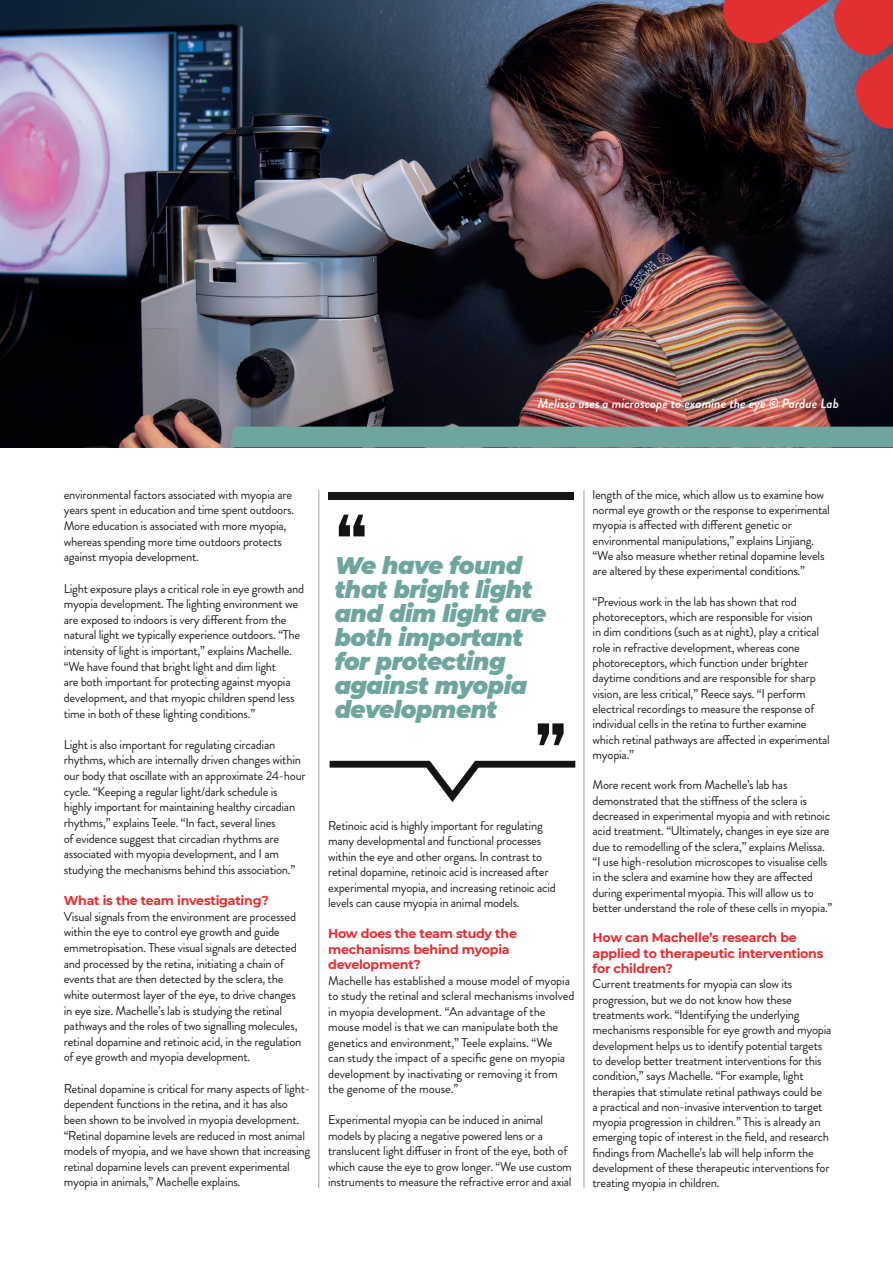
<style>
.page{position:relative;width:893px;height:1263px;background:#fff}
.page>*{position:absolute;margin:0;border:0;box-sizing:border-box;transform-origin:0 0}
.t1{font:italic 900 24px/24px "Montserrat";letter-spacing:-.02em;color:#6ea69f}
.t2{font:italic 500 13.5px "Brandon Grotesque";color:#fff}
.t3{font:12.75px/15.3px "Brandon Grotesque";letter-spacing:-.02em;color:#231f20}
.t4{font:700 12.75px/15.5px "Montserrat";letter-spacing:-.02em;color:#e22f32}
</style>
<div class="page">
<div style="left:328px;top:492px;width:246px;height:7px;background:#161412"></div>
<svg style="left:339px;top:515px;width:26px;height:21px"></svg>
<svg style="left:330px;top:761px;width:245px;height:41px"></svg>
<svg style="left:538px;top:723px;width:26px;height:22px"></svg>
<img style="left:0;top:0;width:893px;height:448px">
<div style="left:230px;top:427px;width:663px;height:21px;background:#6ea69f"></div>
<hr style="left:318px;top:490px;width:1px;height:698px;background:#a0a1a5">
<hr style="left:584px;top:490px;width:1px;height:698px;background:#a0a1a5">
<svg style="left:719px;top:0;width:174px;height:133px;background:#80444f"></svg>
<p class="t2" style="left:538px;top:394px;width:303px">Melissa uses a microscope to examine the eye © Pardue Lab</p>
<p class="t3" style="left:64px;top:487px;width:232px">environmental factors associated with myopia are years spent in education and time spent outdoors.<br>More education is associated with more myopia, whereas spending more time outdoors protects against myopia development.</p>
<p class="t3" style="left:64px;top:580px;width:242px">Light exposure plays a critical role in eye growth and myopia development. The lighting environment we are exposed to indoors is very different from the natural light we typically experience outdoors. “The intensity of light is important,” explains Machelle. “We have found that bright light and dim light<br>are both important for protecting against myopia development, and that myopic children spend less time in both of these lighting conditions.”</p>
<p class="t3" style="left:64px;top:737px;width:244px">Light is also important for regulating circadian rhythms, which are internally driven changes within our body that oscillate with an approximate 24-hour cycle. “Keeping a regular light/dark schedule is highly important for maintaining healthy circadian rhythms,” explains Teele. “In fact, several lines<br>of evidence suggest that circadian rhythms are associated with myopia development, and I am studying the mechanisms behind this association.”</p>
<p class="t4" style="left:64px;top:892px;width:207px">What is the team investigating?</p>
<p class="t3" style="left:64px;top:909px;width:239px">Visual signals from the environment are processed within the eye to control eye growth and guide emmetropisation. These visual signals are detected and processed by the retina, initiating a chain of events that are then detected by the sclera, the white outermost layer of the eye, to drive changes in eye size. Machelle’s lab is studying the retinal pathways and the roles of two signalling molecules, retinal dopamine and retinoic acid, in the regulation of eye growth and myopia development.</p>
<p class="t3" style="left:64px;top:1081px;width:248px">Retinal dopamine is critical for many aspects of light&shy;dependent functions in the retina, and it has also been shown to be involved in myopia development. “Retinal dopamine levels are reduced in most animal models of myopia, and we have shown that increasing retinal dopamine levels can prevent experimental myopia in animals,” Machelle explains.</p>
<p class="t1" style="left:335px;top:552px;width:213px">We have found that bright light and dim light are both important for protecting against myopia development</p>
<p class="t3" style="left:328px;top:818px;width:229px">Retinoic acid is highly important for regulating many developmental and functional processes within the eye and other organs. In contrast to retinal dopamine, retinoic acid is increased after experimental myopia, and increasing retinoic acid levels can cause myopia in animal models.</p>
<p class="t4" style="left:328px;top:925px;width:190px">How does the team study the mechanisms behind myopia development?</p>
<p class="t3" style="left:328px;top:973px;width:248px">Machelle has established a mouse model of myopia to study the retinal and scleral mechanisms involved in myopia development. “An advantage of the mouse model is that we can manipulate both the genetics and environment,” Teele explains. “We<br>can study the impact of a specific gene on myopia development by inactivating or removing it from the genome of the mouse.”</p>
<p class="t3" style="left:328px;top:1112px;width:245px">Experimental myopia can be induced in animal models by placing a negative powered lens or a translucent light diffuser in front of the eye, both of which cause the eye to grow longer. “We use custom instruments to measure the refractive error and axial</p>
<p class="t3" style="left:593px;top:487px;width:239px">length of the mice, which allow us to examine how normal eye growth or the response to experimental myopia is affected with different genetic or environmental manipulations,” explains Linjiang. “We also measure whether retinal dopamine levels are altered by these experimental conditions.”</p>
<p class="t3" style="left:593px;top:594px;width:239px">“Previous work in the lab has shown that rod photoreceptors, which are responsible for vision<br>in dim conditions (such as at night), play a critical role in refractive development, whereas cone photoreceptors, which function under brighter daytime conditions and are responsible for sharp vision, are less critical,” Reece says. “I perform electrical recordings to measure the response of individual cells in the retina to further examine which retinal pathways are affected in experimental myopia.”</p>
<p class="t3" style="left:593px;top:778px;width:241px">More recent work from Machelle’s lab has demonstrated that the stiffness of the sclera is decreased in experimental myopia and with retinoic acid treatment. “Ultimately, changes in eye size are due to remodelling of the sclera,” explains Melissa. “I use high-resolution microscopes to visualise cells in the sclera and examine how they are affected during experimental myopia. This will allow us to better understand the role of these cells in myopia.”</p>
<p class="t4" style="left:593px;top:930px;width:232px">How can Machelle’s research be applied to therapeutic interventions for children?</p>
<p class="t3" style="left:593px;top:976px;width:240px">Current treatments for myopia can slow its progression, but we do not know how these treatments work. “Identifying the underlying mechanisms responsible for eye growth and myopia development helps us to identify potential targets to develop better treatment interventions for this condition,” says Machelle. “For example, light therapies that stimulate retinal pathways could be<br>a practical and non-invasive intervention to target myopia progression in children.” This is already an emerging topic of interest in the field, and research findings from Machelle’s lab will help inform the development of these therapeutic interventions for treating myopia in children.</p>
</div>
